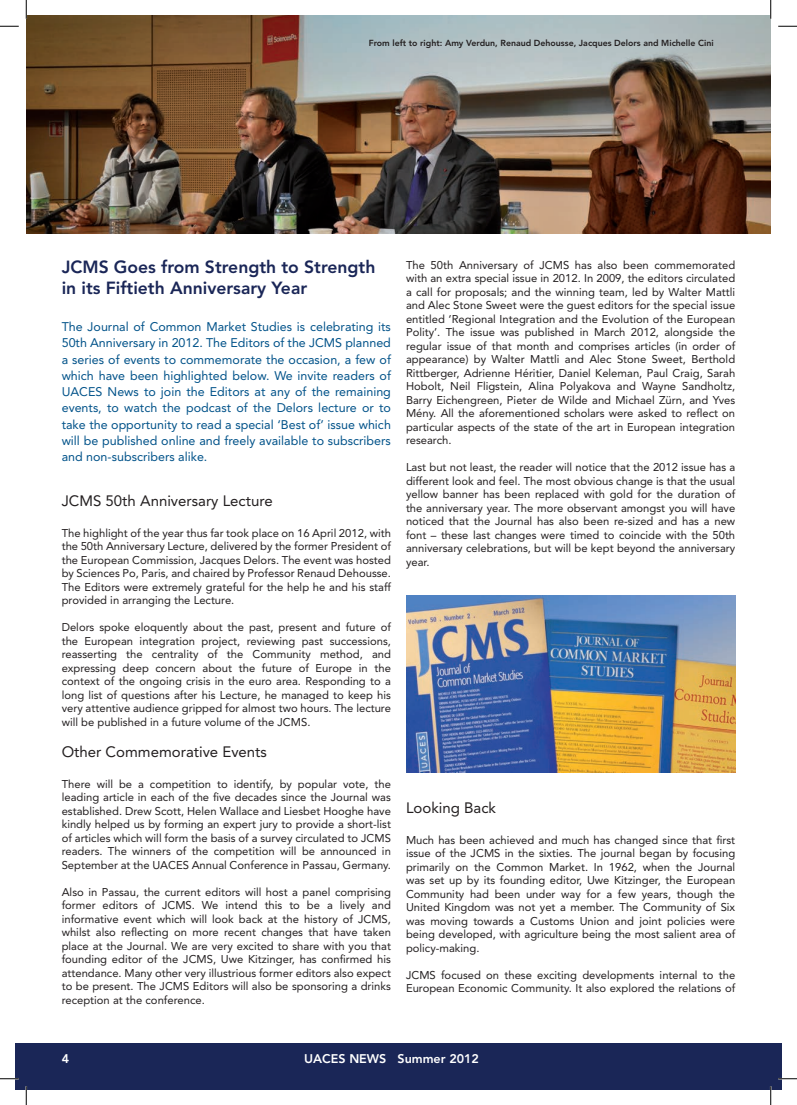
<style>
.page{position:relative;width:797px;height:1105px;background:#fff}
.page>*{position:absolute;margin:0;border:0;box-sizing:border-box;transform-origin:0 0}
.t1{font:800 17.5px/21px "Avenir LT Std";color:#1a2657}
.t2{font:15px "Avenir LT Std";color:#231f20}
.t3{font:12.5px/16.2px "Avenir LT Std";color:#005289;text-align:justify}
.t4{font:800 12.5px "Avenir LT Std";color:#fff}
.t5{font:11.25px/13.5px "Avenir LT Std";color:#231f20;text-align:justify}
.t6{font:800 8.75px "Avenir LT Std";color:#231f20}
</style>
<div class="page">
<div style="left:16px;top:1043px;width:754px;height:46px;background:#1a2657"></div>
<div style="left:770px;top:1043px;width:11px;height:46px;background:#1a2657"></div>
<img style="left:26px;top:16px;width:744px;height:217px">
<img style="left:406px;top:596px;width:329px;height:176px">
<svg style="left:0;top:25px;width:19px;height:2px"></svg>
<svg style="left:778px;top:25px;width:19px;height:2px"></svg>
<svg style="left:0;top:1078px;width:19px;height:1px"></svg>
<svg style="left:778px;top:1078px;width:19px;height:1px"></svg>
<svg style="left:25px;top:0;width:2px;height:19px"></svg>
<svg style="left:25px;top:1086px;width:2px;height:19px"></svg>
<svg style="left:770px;top:0;width:1px;height:19px"></svg>
<svg style="left:770px;top:1086px;width:1px;height:19px"></svg>
<p class="t6" style="left:369px;top:38px;width:346px">From left to right: Amy Verdun, Renaud Dehousse, Jacques Delors and Michelle Cini</p>
<h1 class="t1" style="left:62px;top:257px;width:315px">JCMS Goes from Strength to Strength in its Fiftieth Anniversary Year</h1>
<p class="t3" style="left:62px;top:319px;width:331px">The Journal of Common Market Studies is celebrating its 50th Anniversary in 2012. The Editors of the JCMS planned a series of events to commemorate the occasion, a few of which have been highlighted below. We invite readers of UACES News to join the Editors at any of the remaining events, to watch the podcast of the Delors lecture or to take the opportunity to read a special ‘Best of’ issue which will be published online and freely available to subscribers and non-subscribers alike.</p>
<h2 class="t2" style="left:62px;top:492px;width:212px">JCMS 50th Anniversary Lecture</h2>
<p class="t5" style="left:62px;top:526px;width:331px">The highlight of the year thus far took place on 16 April 2012, with the 50th Anniversary Lecture, delivered by the former President of the European Commission, Jacques Delors. The event was hosted by Sciences Po, Paris, and chaired by Professor Renaud Dehousse.<br>The Editors were extremely grateful for the help he and his staff provided in arranging the Lecture.</p>
<p class="t5" style="left:62px;top:621px;width:331px">Delors spoke eloquently about the past, present and future of the European integration project, reviewing past successions, reasserting the centrality of the Community method, and expressing deep concern about the future of Europe in the context of the ongoing crisis in the euro area. Responding to a long list of questions after his Lecture, he managed to keep his very attentive audience gripped for almost two hours. The lecture will be published in a future volume of the JCMS.</p>
<h2 class="t2" style="left:62px;top:743px;width:207px">Other Commemorative Events</h2>
<p class="t5" style="left:62px;top:777px;width:331px">There will be a competition to identify, by popular vote, the leading article in each of the five decades since the Journal was established. Drew Scott, Helen Wallace and Liesbet Hooghe have kindly helped us by forming an expert jury to provide a short-list of articles which will form the basis of a survey circulated to JCMS readers. The winners of the competition will be announced in September at the UACES Annual Conference in Passau, Germany.</p>
<p class="t5" style="left:62px;top:885px;width:331px">Also in Passau, the current editors will host a panel comprising former editors of JCMS. We intend this to be a lively and informative event which will look back at the history of JCMS, whilst also reflecting on more recent changes that have taken place at the Journal. We are very excited to share with you that founding editor of the JCMS, Uwe Kitzinger, has confirmed his attendance. Many other very illustrious former editors also expect to be present. The JCMS Editors will also be sponsoring a drinks reception at the conference.</p>
<p class="t5" style="left:406px;top:258px;width:331px">The 50th Anniversary of JCMS has also been commemorated with an extra special issue in 2012. In 2009, the editors circulated a call for proposals; and the winning team, led by Walter Mattli and Alec Stone Sweet were the guest editors for the special issue entitled ‘Regional Integration and the Evolution of the European Polity’. The issue was published in March 2012, alongside the regular issue of that month and comprises articles (in order of appearance) by Walter Mattli and Alec Stone Sweet, Berthold Rittberger, Adrienne Héritier, Daniel Keleman, Paul Craig, Sarah Hobolt, Neil Fligstein, Alina Polyakova and Wayne Sandholtz, Barry Eichengreen, Pieter de Wilde and Michael Zürn, and Yves Mény. All the aforementioned scholars were asked to reflect on particular aspects of the state of the art in European integration research.</p>
<p class="t5" style="left:406px;top:461px;width:331px">Last but not least, the reader will notice that the 2012 issue has a different look and feel. The most obvious change is that the usual yellow banner has been replaced with gold for the duration of the anniversary year. The more observant amongst you will have noticed that the Journal has also been re-sized and has a new font – these last changes were timed to coincide with the 50th anniversary celebrations, but will be kept beyond the anniversary year.</p>
<h2 class="t2" style="left:406px;top:799px;width:92px">Looking Back</h2>
<p class="t5" style="left:406px;top:833px;width:331px">Much has been achieved and much has changed since that first issue of the JCMS in the sixties. The journal began by focusing primarily on the Common Market. In 1962, when the Journal was set up by its founding editor, Uwe Kitzinger, the European Community had been under way for a few years, though the United Kingdom was not yet a member. The Community of Six was moving towards a Customs Union and joint policies were being developed, with agriculture being the most salient area of policy-making.</p>
<p class="t5" style="left:406px;top:968px;width:331px">JCMS focused on these exciting developments internal to the<br>European Economic Community. It also explored the relations of</p>
<p class="t4" style="left:62px;top:1051px;width:9px">4</p>
<p class="t4" style="left:304px;top:1051px;width:176px">UACES NEWS Summer 2012</p>
</div>
